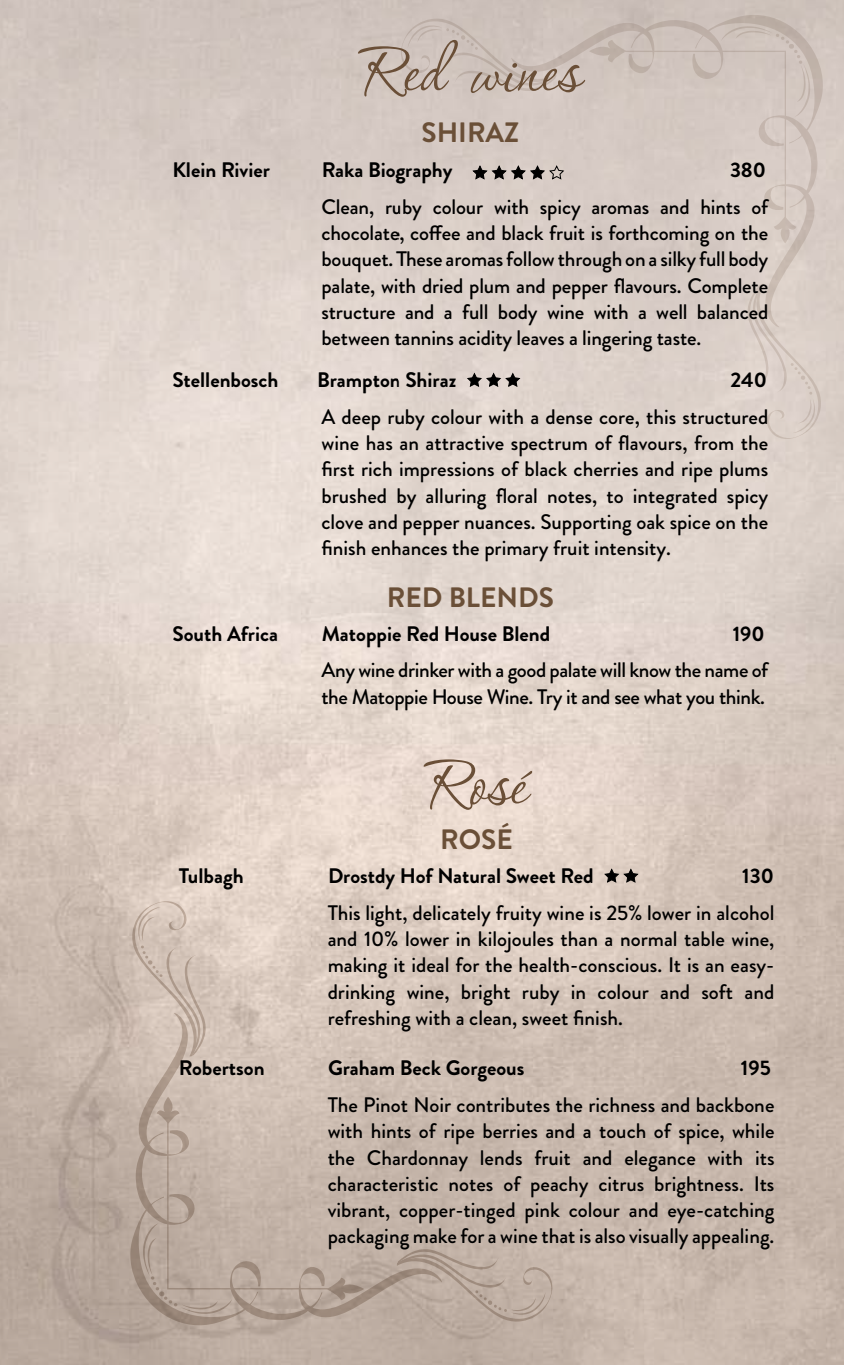
<style>
.page{position:relative;width:844px;height:1365px;background:#fff}
.page>*{position:absolute;margin:0;border:0;box-sizing:border-box;transform-origin:0 0}
.t1{font:84px "P22 Corinthia";color:#6a4f37}
.t2{font:700 28px "Brandon Grotesque";color:#6a4f37}
.t3{font:500 21px/26.2px "Brandon Grotesque";color:#000;text-align:justify}
.t4{font:700 21px "Brandon Grotesque";color:#000}
.t5{font:500 21px/26.2px "Brandon Grotesque";letter-spacing:-.02em;color:#000}
</style>
<div class="page">
<svg style="left:466px;top:372px;width:55px;height:16px"></svg>
<svg style="left:471px;top:165px;width:39px;height:15px"></svg>
<svg style="left:128px;top:1011px;width:315px;height:315px;fill:#cbbbaf"></svg>
<svg style="left:131px;top:899px;width:83px;height:157px"></svg>
<svg style="left:143px;top:1096px;width:221px;height:217px"></svg>
<svg style="left:396px;top:1240px;width:158px;height:82px"></svg>
<svg style="left:510px;top:13px;width:314px;height:315px;fill:#d7cbc4"></svg>
<svg style="left:739px;top:283px;width:83px;height:157px"></svg>
<svg style="left:589px;top:26px;width:221px;height:217px"></svg>
<svg style="left:399px;top:17px;width:157px;height:82px"></svg>
<svg style="left:603px;top:868px;width:36px;height:15px"></svg>
<h1 class="t1" style="left:361px;top:27px;width:220px">Red wines</h1>
<h2 class="t2" style="left:421px;top:113px;width:99px">SHIRAZ</h2>
<p class="t4" style="left:172px;top:155px;width:99px">Klein Rivier</p>
<p class="t4" style="left:322px;top:155px;width:132px">Raka Biography</p>
<p class="t4" style="left:729px;top:155px;width:38px">380</p>
<p class="t3" style="left:321px;top:194px;width:448px">Clean, ruby colour with spicy aromas and hints of chocolate, coffee and black fruit is forthcoming on the bouquet. These aromas follow through on a silky full body palate, with dried plum and pepper flavours. Complete structure and a full body wine with a well balanced between tannins acidity leaves a lingering taste.</p>
<p class="t4" style="left:172px;top:365px;width:107px">Stellenbosch</p>
<p class="t4" style="left:317px;top:365px;width:141px">Brampton Shiraz</p>
<p class="t4" style="left:730px;top:365px;width:38px">240</p>
<p class="t3" style="left:321px;top:404px;width:448px">A deep ruby colour with a dense core, this structured wine has an attractive spectrum of flavours, from the first rich impressions of black cherries and ripe plums brushed by alluring floral notes, to integrated spicy clove and pepper nuances. Supporting oak spice on the finish enhances the primary fruit intensity.</p>
<h2 class="t2" style="left:386px;top:577px;width:169px">RED BLENDS</h2>
<p class="t4" style="left:172px;top:618px;width:107px">South Africa</p>
<p class="t4" style="left:322px;top:618px;width:230px">Matoppie Red House Blend</p>
<p class="t4" style="left:732px;top:618px;width:33px">190</p>
<p class="t5" style="left:321px;top:657px;width:448px">Any wine drinker with a good palate will know the name of the Matoppie House Wine. Try it and see what you think.</p>
<h1 class="t1" style="left:426px;top:740px;width:101px">Rosé</h1>
<h2 class="t2" style="left:440px;top:819px;width:74px">ROSÉ</h2>
<p class="t4" style="left:179px;top:860px;width:66px">Tulbagh</p>
<p class="t4" style="left:328px;top:860px;width:267px">Drostdy Hof Natural Sweet Red</p>
<p class="t4" style="left:742px;top:860px;width:33px">130</p>
<p class="t3" style="left:327px;top:899px;width:448px">This light, delicately fruity wine is 25% lower in alcohol and 10% lower in kilojoules than a normal table wine, making it ideal for the health-conscious. It is an easy&shy;drinking wine, bright ruby in colour and soft and refreshing with a clean, sweet finish.</p>
<p class="t4" style="left:179px;top:1053px;width:87px">Robertson</p>
<p class="t4" style="left:328px;top:1053px;width:198px">Graham Beck Gorgeous</p>
<p class="t4" style="left:740px;top:1053px;width:31px">195</p>
<p class="t3" style="left:327px;top:1091px;width:448px">The Pinot Noir contributes the richness and backbone with hints of ripe berries and a touch of spice, while the Chardonnay lends fruit and elegance with its characteristic notes of peachy citrus brightness. Its vibrant, copper-tinged pink colour and eye-catching packaging make for a wine that is also visually appealing.</p>
</div>
